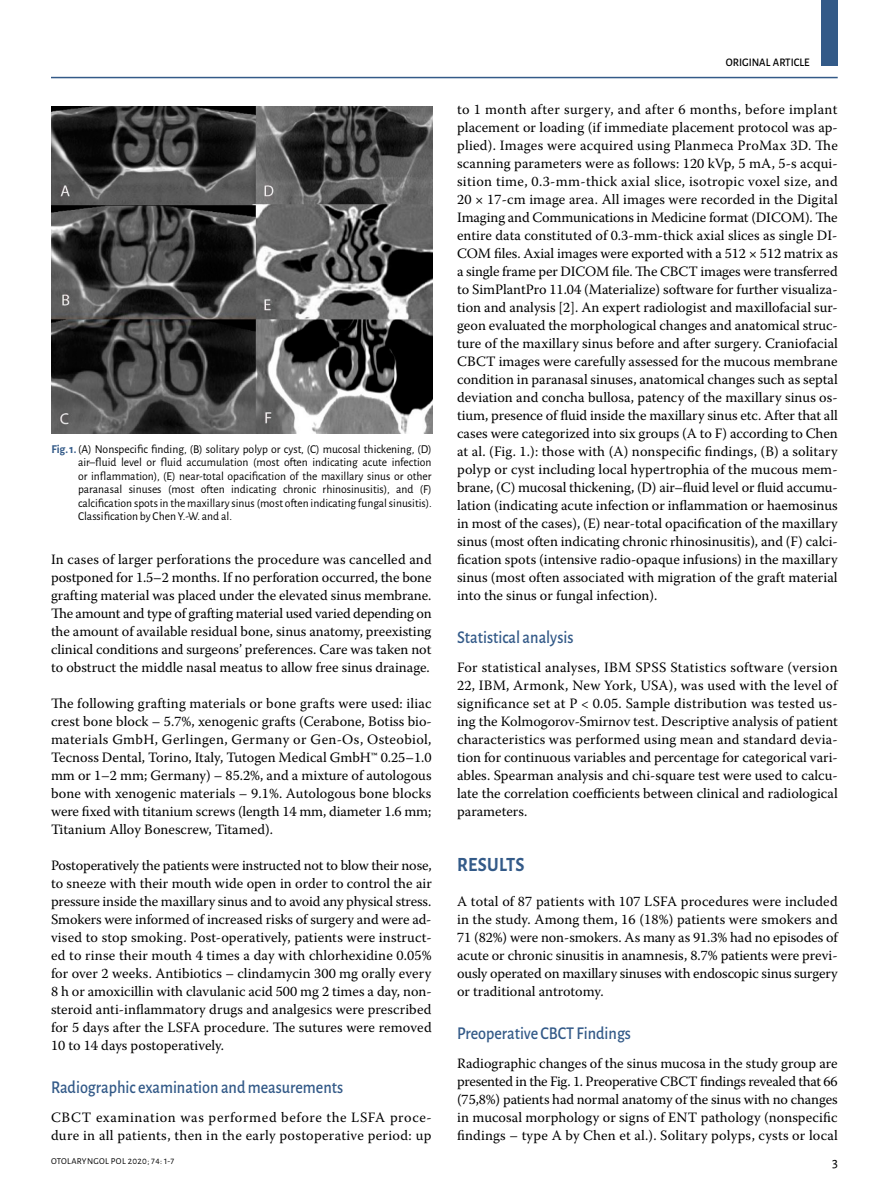
<style>
.page{position:relative;width:893px;height:1191px;background:#fff}
.page>*{position:absolute;margin:0;border:0;box-sizing:border-box;transform-origin:0 0}
.t1{font:700 20.25px "Alegreya Sans";color:#335a88;scale:.9 1}
.t2{font:500 18px "Alegreya Sans";color:#335a88;scale:.9 1}
.t3{font:14.25px/18px "Warnock Pro";color:#000;text-align:justify}
.t4{font:14.25px/18px "Warnock Pro";letter-spacing:.035em;color:#000}
.t5{font:14.25px "Alegreya Sans";color:#000}
.t6{font:12px/13.5px "Alegreya Sans";color:#000;text-align:justify}
.t7{font:500 11.55px "Alegreya Sans";color:#000;scale:.95 1}
.t8{font:9px "Alegreya Sans";letter-spacing:.035em;color:#000}
.s1{font-weight:700;color:#335a88}
</style>
<div class="page">
<div style="left:821px;top:0;width:17px;height:66px;background:#335a88"></div>
<hr style="left:51px;top:77px;width:787px;height:1px;background:#335a88">
<img style="left:51px;top:106px;width:381px;height:328px">
<p class="t6" style="left:78px;top:441px;width:355px;text-indent:-27px"><span class="s1">Fig. 1.</span> (A) Nonspecific finding, (B) solitary polyp or cyst, (C) mucosal thickening, (D) air–fluid level or fluid accumulation (most often indicating acute infection or inflammation), (E) near-total opacification of the maxillary sinus or other paranasal sinuses (most often indicating chronic rhinosinusitis), and (F) calcification spots in the maxillary sinus (most often indicating fungal sinusitis).<br>Classification by Chen Y.-W. and al.</p>
<p class="t3" style="left:51px;top:550px;width:382px">In cases of larger perforations the procedure was cancelled and postponed for 1.5–2 months. If no perforation occurred, the bone grafting material was placed under the elevated sinus membrane.<br>The amount and type of grafting material used varied depending on the amount of available residual bone, sinus anatomy, preexisting clinical conditions and surgeons’ preferences. Care was taken not to obstruct the middle nasal meatus to allow free sinus drainage.</p>
<p class="t3" style="left:51px;top:694px;width:382px">The following grafting materials or bone grafts were used: iliac crest bone block – 5.7%, xenogenic grafts (Cerabone, Botiss bio&shy;materials GmbH, Gerlingen, Germany or Gen-Os, Osteobiol, Tecnoss Dental, Torino, Italy, Tutogen Medical GmbH™ 0.25–1.0 mm or 1–2 mm; Germany) – 85.2%, and a mixture of autologous bone with xenogenic materials – 9.1%. Autologous bone blocks were fixed with titanium screws (length 14 mm, diameter 1.6 mm; Titanium Alloy Bonescrew, Titamed).</p>
<p class="t3" style="left:51px;top:856px;width:382px">Postoperatively the patients were instructed not to blow their nose, to sneeze with their mouth wide open in order to control the air pressure inside the maxillary sinus and to avoid any physical stress.<br>Smokers were informed of increased risks of surgery and were ad&shy;vised to stop smoking. Post-operatively, patients were instruct&shy;ed to rinse their mouth 4 times a day with chlorhexidine 0.05% for over 2 weeks. Antibiotics – clindamycin 300 mg orally every 8 h or amoxicillin with clavulanic acid 500 mg 2 times a day, non&shy;steroid anti-inflammatory drugs and analgesics were prescribed for 5 days after the LSFA procedure. The sutures were removed 10 to 14 days postoperatively.</p>
<p class="t2" style="left:51px;top:1074px;width:326px">Radiographic examination and measurements</p>
<p class="t4" style="left:51px;top:1108px;width:382px">CBCT examination was performed before the LSFA proce&shy;dure in all patients, then in the early postoperative period: up</p>
<p class="t7" style="left:726px;top:54px;width:90px">ORIGINAL ARTICLE</p>
<p class="t3" style="left:457px;top:100px;width:382px">to 1 month after surgery, and after 6 months, before implant placement or loading (if immediate placement protocol was ap&shy;plied). Images were acquired using Planmeca ProMax 3D. The scanning parameters were as follows: 120 kVp, 5 mA, 5-s acqui&shy;sition time, 0.3-mm-thick axial slice, isotropic voxel size, and 20 × 17-cm image area. All images were recorded in the Digital Imaging and Communications in Medicine format (DICOM). The entire data constituted of 0.3-mm-thick axial slices as single DI-COM files. Axial images were exported with a 512 × 512 matrix as a single frame per DICOM file. The CBCT images were transferred to SimPlantPro 11.04 (Materialize) software for further visualiza&shy;tion and analysis [2]. An expert radiologist and maxillofacial sur&shy;geon evaluated the morphological changes and anatomical struc&shy;ture of the maxillary sinus before and after surgery. Craniofacial CBCT images were carefully assessed for the mucous membrane condition in paranasal sinuses, anatomical changes such as septal deviation and concha bullosa, patency of the maxillary sinus os&shy;tium, presence of fluid inside the maxillary sinus etc. After that all cases were categorized into six groups (A to F) according to Chen at al. (Fig. 1.): those with (A) nonspecific findings, (B) a solitary polyp or cyst including local hypertrophia of the mucous mem&shy;brane, (C) mucosal thickening, (D) air–fluid level or fluid accumu&shy;lation (indicating acute infection or inflammation or haemosinus in most of the cases), (E) near-total opacification of the maxillary sinus (most often indicating chronic rhinosinusitis), and (F) calci&shy;fication spots (intensive radio-opaque infusions) in the maxillary sinus (most often associated with migration of the graft material into the sinus or fungal infection).</p>
<p class="t2" style="left:457px;top:624px;width:131px">Statistical analysis</p>
<p class="t3" style="left:457px;top:658px;width:382px">For statistical analyses, IBM SPSS Statistics software (version 22, IBM, Armonk, New York, USA), was used with the level of significance set at P &lt; 0.05. Sample distribution was tested us&shy;ing the Kolmogorov-Smirnov test. Descriptive analysis of patient characteristics was performed using mean and standard devia&shy;tion for continuous variables and percentage for categorical vari&shy;ables. Spearman analysis and chi-square test were used to calcu&shy;late the correlation coefficients between clinical and radiological parameters.</p>
<h1 class="t1" style="left:457px;top:850px;width:12px">RESU</h1>
<h1 class="t1" style="left:499px;top:850px;width:19px">LTS</h1>
<p class="t3" style="left:457px;top:892px;width:382px">A total of 87 patients with 107 LSFA procedures were included in the study. Among them, 16 (18%) patients were smokers and 71 (82%) were non-smokers. As many as 91.3% had no episodes of acute or chronic sinusitis in anamnesis, 8.7% patients were previ&shy;ously operated on maxillary sinuses with endoscopic sinus surgery or traditional antrotomy.</p>
<p class="t2" style="left:457px;top:1020px;width:195px">Preoperative CBCT Findings</p>
<p class="t3" style="left:457px;top:1054px;width:382px">Radiographic changes of the sinus mucosa in the study group are presented in the Fig. 1. Preoperative CBCT findings revealed that 66 (75,8%) patients had normal anatomy of the sinus with no changes in mucosal morphology or signs of ENT pathology (nonspecific findings – type A by Chen et al.). Solitary polyps, cysts or local</p>
<p class="t8" style="left:51px;top:1155px;width:125px">Otolaryngol Pol 2020; 74: 1-7</p>
<p class="t5" style="left:832px;top:1152px;width:7px">3</p>
</div>
